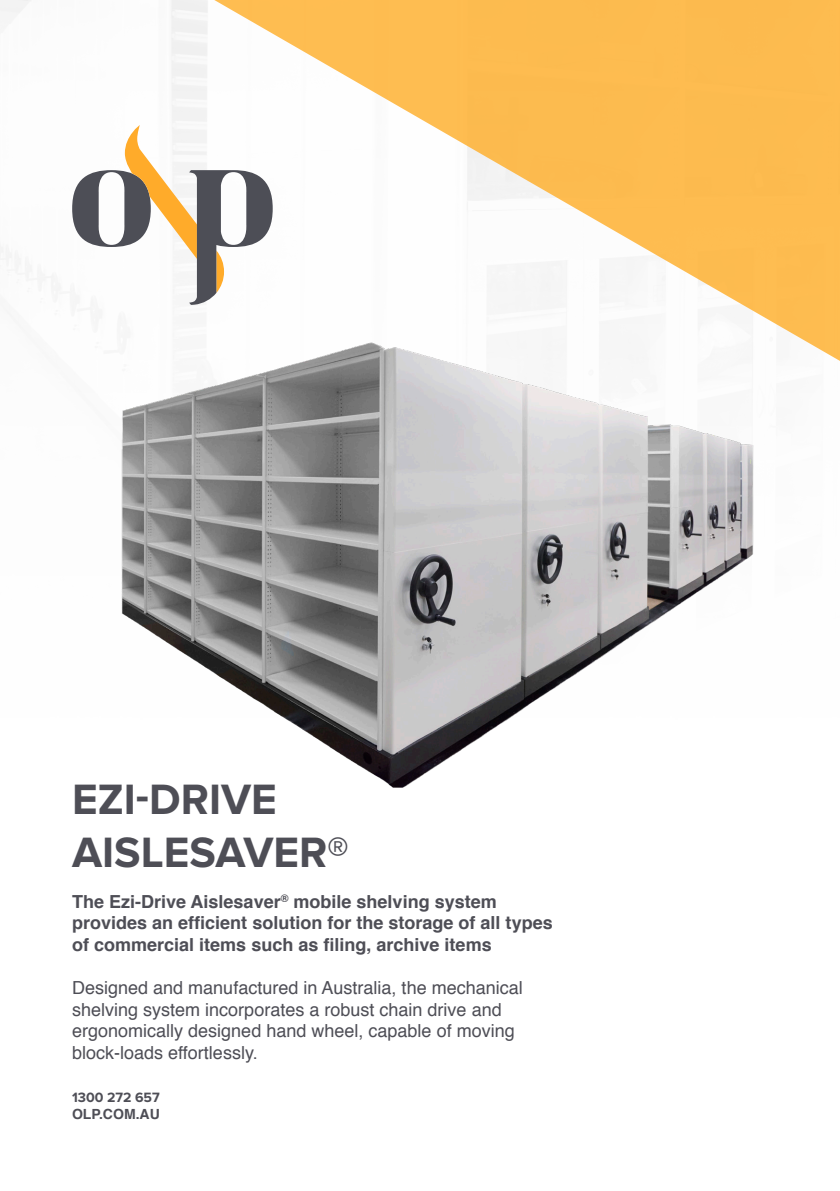
<style>
.page{position:relative;width:840px;height:1191px;background:#fff}
.page>*{position:absolute;margin:0;border:0;box-sizing:border-box;transform-origin:0 0}
.t1{font:700 44px/52.8px "Proxima Nova";color:#4e4e56}
.t2{font:18px/21.6px "Helvetica";color:#4e4e56}
.t3{font:700 18px/21.6px "Helvetica";color:#4e4e56}
.t4{font:700 14px "Proxima Nova";color:#4e4e56}
.t5{font:700 14px "Helvetica";color:#4e4e56}
</style>
<div class="page">
<svg style="left:171px;top:0;width:668px;height:361px;fill:#fdbd51"></svg>
<svg style="left:72px;top:125px;width:200px;height:180px"></svg>
<img style="left:121px;top:339px;width:646px;height:449px">
<p class="t1" style="left:72px;top:774px;width:278px">EZI-DRIVE<br>AISLESAVER®</p>
<p class="t3" style="left:72px;top:891px;width:482px">The Ezi-Drive Aislesaver<sup>®</sup> mobile shelving system provides an efficient solution for the storage of all types of commercial items such as filing, archive items</p>
<p class="t2" style="left:72px;top:977px;width:452px">Designed and manufactured in Australia, the mechanical shelving system incorporates a robust chain drive and ergonomically designed hand wheel, capable of moving block-loads effortlessly.</p>
<p class="t4" style="left:72px;top:1089px;width:89px">1300 272 657</p>
<p class="t5" style="left:72px;top:1102px;width:89px">OLP.COM.AU</p>
</div>
